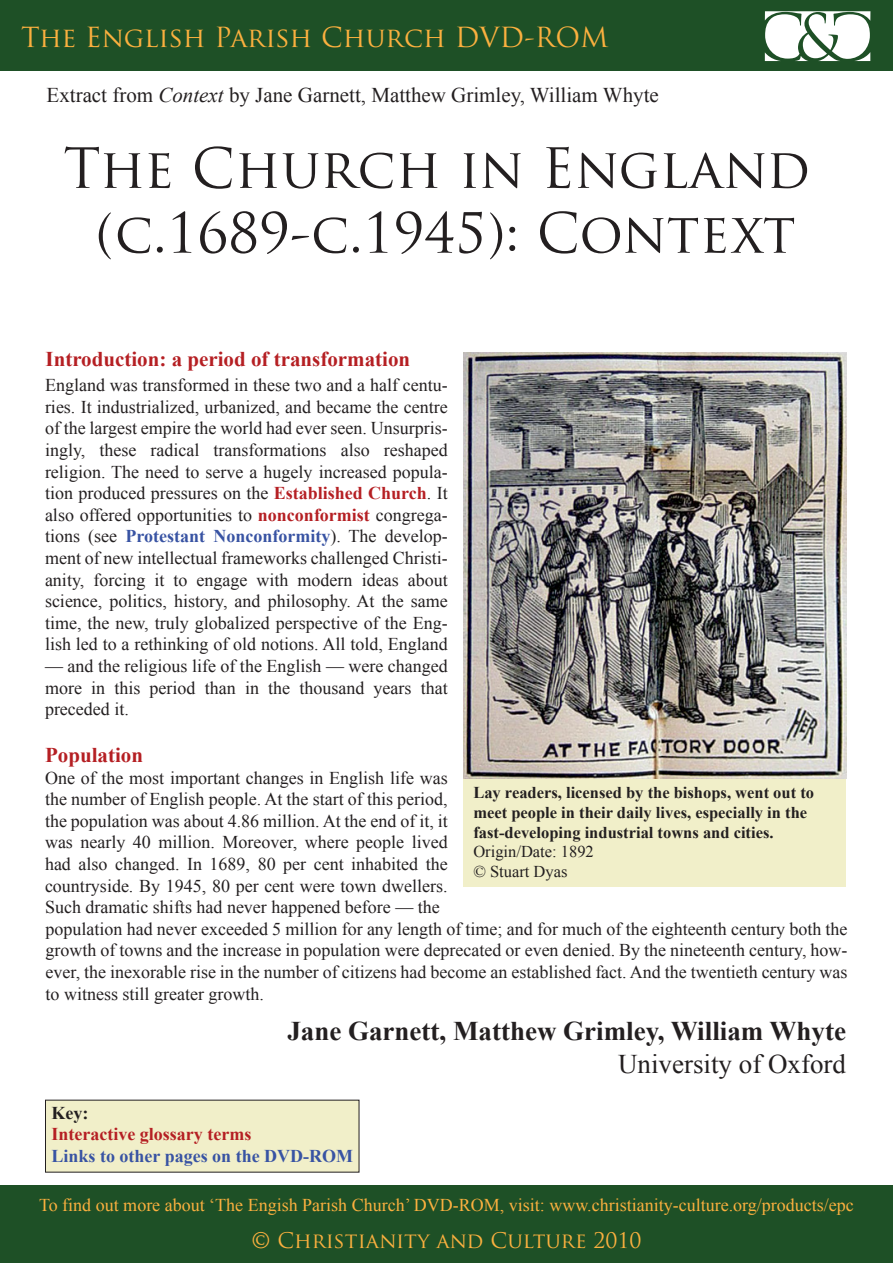
<style>
.page{position:relative;width:893px;height:1263px;background:#fff}
.page>*{position:absolute;margin:0;border:0;box-sizing:border-box;transform-origin:0 0}
.t1{font:54px/64.8px "Trajan Pro";color:#231f20;text-align:center}
.t2{font:700 27px "Times New Roman";color:#231f20}
.t3{font:27px "Trajan Pro";color:#fbb03f}
.t4{font:27px "Times New Roman";color:#231f20}
.t5{font:21px "Times New Roman";color:#231f20}
.t6{font:700 21px "Times New Roman";color:#b51f23}
.t7{font:21px "Trajan Pro";color:#fbb03f}
.t8{font:18px/21.6px "Times New Roman";color:#231f20;text-align:justify}
.t9{font:18px "Times New Roman";color:#fbb03f}
.t10{font:700 18px "Times New Roman";color:#3853a3}
.t11{font:700 18px "Times New Roman";color:#b51f23}
.t12{font:700 18px "Times New Roman";color:#231f20}
.t13{font:700 16.5px/19.8px "Times New Roman";color:#231f20}
.t14{font:16.5px/19.8px "Times New Roman";color:#231f20}
.s1{font-style:italic}
.s2{font-weight:700;color:#b51f23}
.s3{font-weight:700;color:#3853a3}
</style>
<div class="page">
<div style="left:0;top:1185px;width:893px;height:78px;background:#1e5026"></div>
<div style="left:463px;top:777px;width:383px;height:109px;background:#f1efc9"></div>
<div style="left:45px;top:1100px;width:314px;height:72px;background:#f1efc9"></div>
<img style="left:463px;top:353px;width:383px;height:426px">
<div style="left:0;top:0;width:893px;height:71px;background:#1e5026"></div>
<svg style="left:765px;top:11px;width:105px;height:50px"></svg>
<h2 class="t3" style="left:21px;top:20px;width:589px">The English Parish Church DVD-ROM</h2>
<p class="t5" style="left:46px;top:81px;width:614px">Extract from <span class="s1">Context</span> by Jane Garnett, Matthew Grimley, William Whyte</p>
<h1 class="t1" style="left:63px;top:135px;width:748px">The Church in England (c.1689-c.1945): Context</h1>
<p class="t6" style="left:46px;top:345px;width:366px">Introduction: a period of transformation</p>
<p class="t8" style="left:45px;top:374px;width:404px">England was transformed in these two and a half centu&shy;ries. It industrialized, urbanized, and became the centre of the largest empire the world had ever seen. Unsurpris&shy;ingly, these radical transformations also reshaped religion. The need to serve a hugely increased popula&shy;tion produced pressures on the <span class="s2">Established Church</span>. It also offered opportunities to <span class="s2">nonconformist</span> congrega&shy;tions (see <span class="s3">Protestant Nonconformity</span>). The develop&shy;ment of new intellectual frameworks challenged Christi&shy;anity, forcing it to engage with modern ideas about science, politics, history, and philosophy. At the same time, the new, truly globalized perspective of the Eng&shy;lish led to a rethinking of old notions. All told, England</p>
<p class="t8" style="left:45px;top:655px;width:404px">— and the religious life of the English — were changed more in this period than in the thousand years that preceded it.</p>
<p class="t6" style="left:45px;top:740px;width:100px">Population</p>
<p class="t8" style="left:45px;top:766px;width:404px">One of the most important changes in English life was the number of English people. At the start of this period, the population was about 4.86 million. At the end of it, it was nearly 40 million. Moreover, where people lived had also changed. In 1689, 80 per cent inhabited the countryside. By 1945, 80 per cent were town dwellers.<br>Such dramatic shifts had never happened before — the</p>
<p class="t13" style="left:473px;top:782px;width:342px">Lay readers, licensed by the bishops, went out to meet people in their daily lives, especially in the fast-developing industrial towns and cities.</p>
<p class="t14" style="left:473px;top:842px;width:122px">Origin/Date: 1892 © Stuart Dyas</p>
<p class="t8" style="left:46px;top:918px;width:804px">population had never exceeded 5 million for any length of time; and for much of the eighteenth century both the growth of towns and the increase in population were deprecated or even denied. By the nineteenth century, how&shy;ever, the inexorable rise in the number of citizens had become an established fact. And the twentieth century was to witness still greater growth.</p>
<h2 class="t2" style="left:287px;top:1012px;width:560px">Jane Garnett, Matthew Grimley, William Whyte</h2>
<h2 class="t4" style="left:618px;top:1045px;width:229px">University of Oxford</h2>
<p class="t12" style="left:52px;top:1100px;width:38px">Key:</p>
<p class="t11" style="left:52px;top:1122px;width:201px">Interactive glossary terms</p>
<p class="t10" style="left:52px;top:1143px;width:303px">Links to other pages on the DVD-ROM</p>
<p class="t9" style="left:39px;top:1192px;width:816px">To find out more about ‘The Engish Parish Church’ DVD-ROM, visit: www.christianity-culture.org/products/epc</p>
<p class="t7" style="left:252px;top:1227px;width:391px">© Christianity and Culture 2010</p>
</div>
